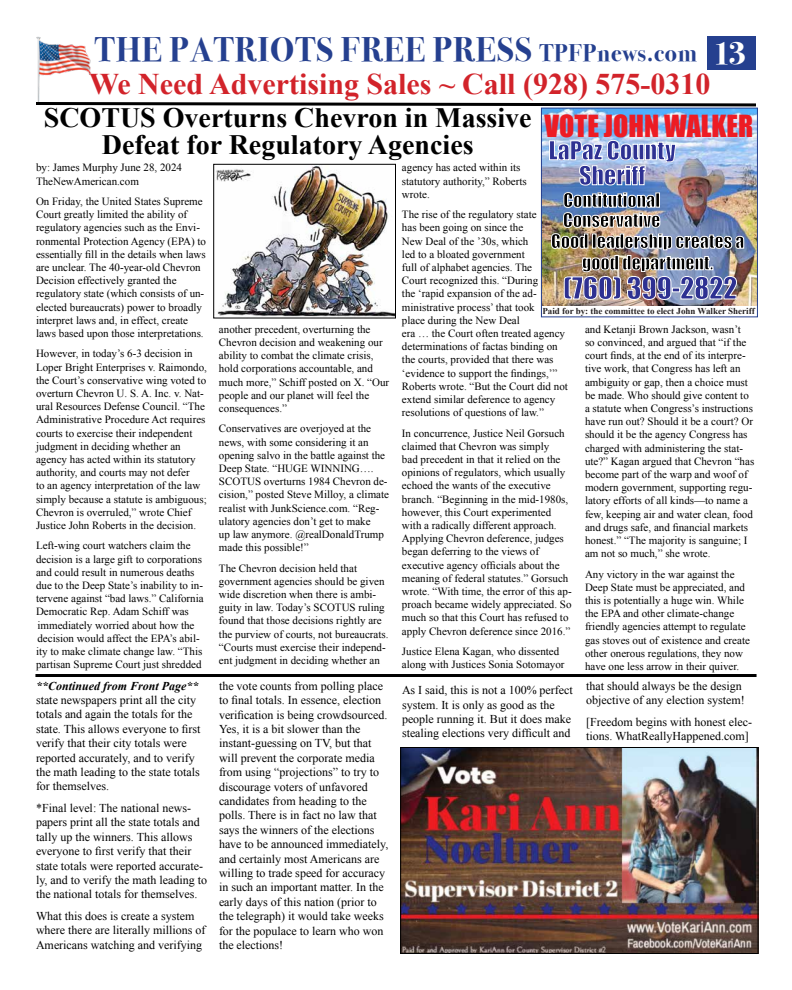
<style>
.page{position:relative;width:792px;height:990px;background:#fff}
.page>*{position:absolute;margin:0;border:0;box-sizing:border-box;transform-origin:0 0}
.t1{font:700 34px "Bodoni Svty Two ITCTT";letter-spacing:.035em;color:#25408f}
.t2{font:700 30px "Times New Roman";color:#d2232a}
.t3{font:700 28px/27px "Times New Roman";color:#000;text-align:center}
.t4{font:28px "Impact";color:#ed1c24}
.t5{font:28px "Impact";color:#2e3192}
.t6{font:24px/25px "Impact";color:#2e3192;text-align:center}
.t7{font:18px "Impact";color:#000}
.t8{font:12px/14.4px "Times New Roman";color:#000}
.t9{font:italic 700 12px "Times New Roman";color:#000}
.t10{font:11px/13.2px "Times New Roman";color:#000}
.t11{font:700 9px "Times New Roman";color:#231f20}
.s1{font-size:24px}
</style>
<div class="page">
<div style="left:707px;top:36px;width:49px;height:33px;background:#25408f"></div>
<img style="left:36px;top:37px;width:56px;height:63px">
<svg style="left:36px;top:100px;width:722px;height:8px"></svg>
<hr style="left:35px;top:674px;width:722px;height:3px;background:#000">
<img style="left:543px;top:110px;width:213px;height:196px">
<img style="left:549px;top:140px;width:127px;height:45px">
<img style="left:551px;top:192px;width:193px;height:108px">
<div style="left:541px;top:108px;width:217px;height:209px;border:1px solid #25408f"></div>
<img style="left:216px;top:166px;width:178px;height:151px">
<div style="left:213px;top:164px;width:183px;height:155px;border:1px solid #000"></div>
<img style="left:402px;top:749px;width:355px;height:203px">
<div style="left:400px;top:747px;width:359px;height:207px;border:1px solid #000"></div>
<h1 class="t1" style="left:95px;top:22px;width:653px">THE PATRIOTS FREE PRESS <span class="s1">TPFPnews.com</span> <sub>13</sub></h1>
<h2 class="t2" style="left:89px;top:63px;width:623px">We Need Advertising Sales ~ Call (928) 575-0310</h2>
<h3 class="t3" style="left:44px;top:103px;width:489px">SCOTUS Overturns Chevron in Massive<br>Defeat for Regulatory Agencies</h3>
<h3 class="t4" style="left:545px;top:104px;width:210px">VOTE JOHN WALKER</h3>
<h3 class="t6" style="left:549px;top:137px;width:129px">LaPaz County<br>Sheriff</h3>
<h3 class="t7" style="left:563px;top:186px;width:98px">Contitutional</h3>
<h3 class="t7" style="left:563px;top:206px;width:99px">Conservative</h3>
<h3 class="t7" style="left:551px;top:227px;width:195px">Good leadership creates a</h3>
<h3 class="t7" style="left:582px;top:249px;width:133px">good department.</h3>
<h3 class="t5" style="left:563px;top:266px;width:176px">(760) 399-2822</h3>
<p class="t11" style="left:542px;top:305px;width:214px">Paid for by: the committee to elect John Walker Sheriff</p>
<p class="t10" style="left:36px;top:161px;width:148px">by: James Murphy June 28, 2024<br>TheNewAmerican.com</p>
<p class="t10" style="left:36px;top:195px;width:172px">On Friday, the United States Supreme Court greatly limited the ability of regulatory agencies such as the Envi&shy;ronmental Protection Agency (EPA) to essentially fill in the details when laws are unclear. The 40-year-old Chevron Decision effectively granted the regulatory state (which consists of un&shy;elected bureaucrats) power to broadly interpret laws and, in effect, create laws based upon those interpretations.</p>
<p class="t10" style="left:36px;top:347px;width:172px">However, in today’s 6-3 decision in Loper Bright Enterprises v. Raimondo, the Court’s conservative wing voted to overturn Chevron U. S. A. Inc. v. Nat&shy;ural Resources Defense Council. “The Administrative Procedure Act requires courts to exercise their independent judgment in deciding whether an agency has acted within its statutory authority, and courts may not defer<br>to an agency interpretation of the law simply because a statute is ambiguous; Chevron is overruled,” wrote Chief Justice John Roberts in the decision.</p>
<p class="t10" style="left:36px;top:539px;width:169px">Left-wing court watchers claim the decision is a large gift to corporations and could result in numerous deaths due to the Deep State’s inability to in&shy;tervene against “bad laws.” California Democratic Rep. Adam Schiff was immediately worried about how the decision would affect the EPA’s abil&shy;ity to make climate change law. “This partisan Supreme Court just shredded</p>
<p class="t10" style="left:402px;top:161px;width:126px">agency has acted within its statutory authority,” Roberts wrote.</p>
<p class="t10" style="left:402px;top:208px;width:167px">The rise of the regulatory state<br>has been going on since the<br>New Deal of the ’30s, which<br>led to a bloated government<br>full of alphabet agencies. The<br>Court recognized this. “During<br>the ‘rapid expansion of the ad&shy;ministrative process’ that took<br>place during the New Deal<br>era … the Court often treated agency determinations of factas binding on the courts, provided that there was ‘evidence to support the findings,’”<br>Roberts wrote. “But the Court did not extend similar deference to agency resolutions of questions of law.”</p>
<p class="t10" style="left:402px;top:426px;width:171px">In concurrence, Justice Neil Gorsuch claimed that Chevron was simply<br>bad precedent in that it relied on the opinions of regulators, which usually echoed the wants of the executive branch. “Beginning in the mid-1980s, however, this Court experimented with a radically different approach.<br>Applying Chevron deference, judges began deferring to the views of executive agency officials about the meaning of federal statutes.” Gorsuch wrote. “With time, the error of this ap&shy;proach became widely appreciated. So much so that this Court has refused to apply Chevron deference since 2016.”</p>
<p class="t10" style="left:402px;top:645px;width:164px">Justice Elena Kagan, who dissented along with Justices Sonia Sotomayor</p>
<p class="t10" style="left:585px;top:322px;width:171px">and Ketanji Brown Jackson, wasn’t<br>so convinced, and argued that “if the court finds, at the end of its interpre&shy;tive work, that Congress has left an ambiguity or gap, then a choice must be made. Who should give content to a statute when Congress’s instructions have run out? Should it be a court? Or should it be the agency Congress has charged with administering the stat&shy;ute?” Kagan argued that Chevron “has become part of the warp and woof of modern government, supporting regu&shy;latory efforts of all kinds—to name a few, keeping air and water clean, food and drugs safe, and financial markets honest.” “The majority is sanguine; I am not so much,” she wrote.</p>
<p class="t10" style="left:585px;top:567px;width:166px">Any victory in the war against the Deep State must be appreciated, and this is potentially a huge win. While the EPA and other climate-change friendly agencies attempt to regulate gas stoves out of existence and create other onerous regulations, they now have one less arrow in their quiver.</p>
<p class="t10" style="left:219px;top:322px;width:172px">another precedent, overturning the Chevron decision and weakening our ability to combat the climate crisis, hold corporations accountable, and much more,” Schiff posted on X. “Our people and our planet will feel the consequences.”</p>
<p class="t10" style="left:219px;top:422px;width:172px">Conservatives are overjoyed at the news, with some considering it an opening salvo in the battle against the Deep State. “HUGE WINNING….<br>SCOTUS overturns 1984 Chevron de&shy;cision,” posted Steve Milloy, a climate realist with JunkScience.com. “Reg&shy;ulatory agencies don’t get to make<br>up law anymore. @realDonaldTrump made this possible!”</p>
<p class="t10" style="left:219px;top:561px;width:171px">The Chevron decision held that government agencies should be given wide discretion when there is ambi&shy;guity in law. Today’s SCOTUS ruling found that those decisions rightly are the purview of courts, not bureaucrats. “Courts must exercise their independ&shy;ent judgment in deciding whether an</p>
<p class="t9" style="left:36px;top:677px;width:164px">**Continued from Front Page**</p>
<p class="t8" style="left:36px;top:693px;width:166px">state newspapers print all the city totals and again the totals for the state. This allows everyone to first verify that their city totals were reported accurately, and to verify the math leading to the state totals for themselves.</p>
<p class="t8" style="left:36px;top:801px;width:173px">*Final level: The national news&shy;papers print all the state totals and tally up the winners. This allows everyone to first verify that their state totals were reported accurate&shy;ly, and to verify the math leading to the national totals for themselves.</p>
<p class="t8" style="left:36px;top:909px;width:171px">What this does is create a system where there are literally millions of<br>Americans watching and verifying</p>
<p class="t8" style="left:219px;top:678px;width:171px">the vote counts from polling place to final totals. In essence, election verification is being crowdsourced.<br>Yes, it is a bit slower than the instant-guessing on TV, but that will prevent the corporate media from using “projections” to try to discourage voters of unfavored candidates from heading to the polls. There is in fact no law that says the winners of the elections have to be announced immediately, and certainly most Americans are willing to trade speed for accuracy in such an important matter. In the early days of this nation (prior to the telegraph) it would take weeks for the populace to learn who won the elections!</p>
<p class="t8" style="left:402px;top:683px;width:172px">As I said, this is not a 100% perfect system. It is only as good as the people running it. But it does make stealing elections very difficult and</p>
<p class="t8" style="left:586px;top:678px;width:160px">that should always be the design objective of any election system!</p>
<p class="t8" style="left:586px;top:714px;width:167px">[Freedom begins with honest elec&shy;tions. WhatReallyHappened.com]</p>
</div>
